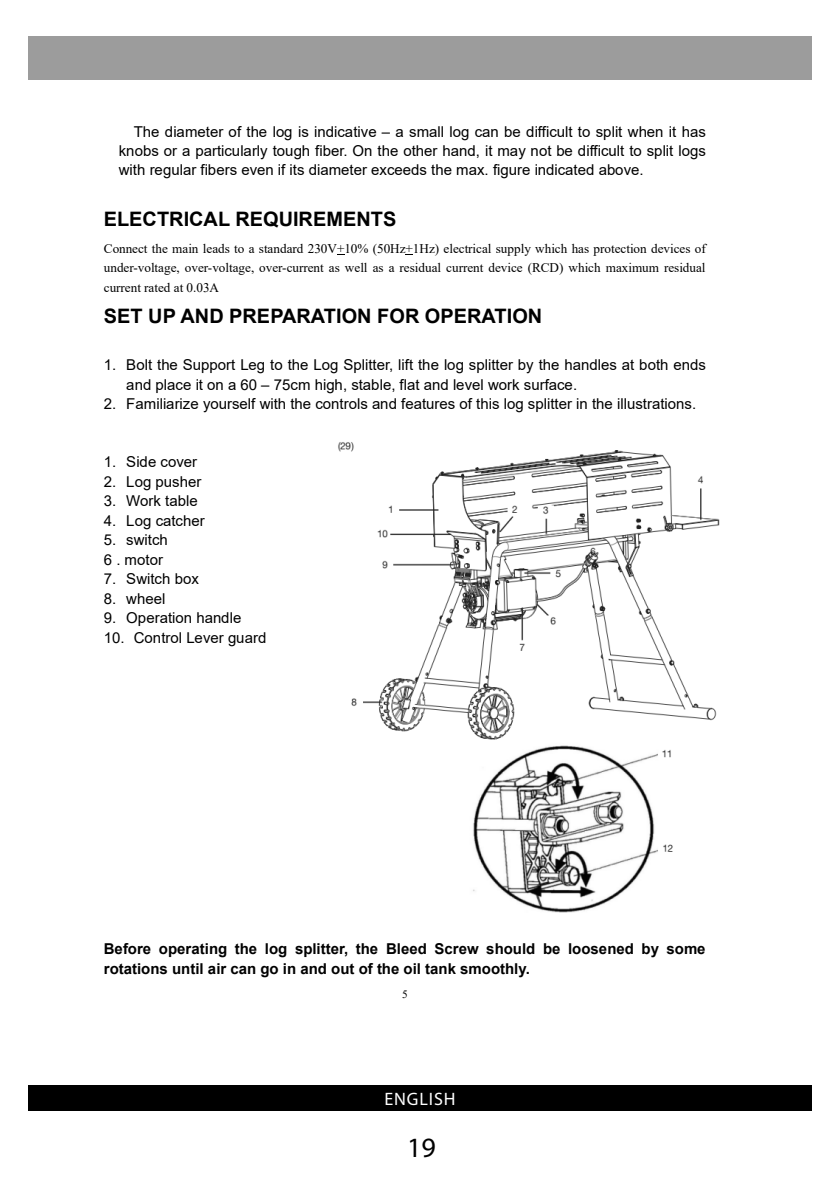
<style>
.page{position:relative;width:840px;height:1191px;background:#fff}
.page>*{position:absolute;margin:0;border:0;box-sizing:border-box;transform-origin:0 0}
.t1{font:28px "Myriad Pro";color:#000}
.t2{font:700 20px "Arial";color:#000}
.t3{font:18px "Myriad Pro";letter-spacing:.05em;color:#fff}
.t4{font:15px/19.4px "Arial";color:#000}
.t5{font:700 15px/19.4px "Arial";color:#000}
.t6{font:13.2px/19.4px "Times New Roman";color:#000;text-align:justify}
.t7{font:11.2px "Times New Roman";color:#000}
</style>
<div class="page">
<div style="left:28px;top:36px;width:783px;height:43px;background:#9c9c9c"></div>
<div style="left:28px;top:1085px;width:783px;height:25px;background:#000"></div>
<img style="left:338px;top:442px;width:382px;height:470px">
<p class="t4" style="left:119px;top:121px;width:588px;text-align:justify;text-indent:15px">The diameter of the log is indicative – a small log can be difficult to split when it has knobs or a particularly tough fiber. On the other hand, it may not be difficult to split logs with regular fibers even if its diameter exceeds the max. figure indicated above.</p>
<p class="t2" style="left:104px;top:205px;width:294px">ELECTRICAL REQUIREMENTS</p>
<p class="t6" style="left:104px;top:238px;width:603px">Connect the main leads to a standard 230V+10% (50Hz+1Hz) electrical supply which has protection devices of under-voltage, over-voltage, over-current as well as a residual current device (RCD) which maximum residual current rated at 0.03A</p>
<p class="t2" style="left:104px;top:302px;width:439px">SET UP AND PREPARATION FOR OPERATION</p>
<p class="t4" style="left:126px;top:355px;width:580px;text-indent:-22px">1. Bolt the Support Leg to the Log Splitter, lift the log splitter by the handles at both ends and place it on a 60 – 75cm high, stable, flat and level work surface.</p>
<p class="t4" style="left:104px;top:394px;width:593px">2. Familiarize yourself with the controls and features of this log splitter in the illustrations.</p>
<p class="t4" style="left:104px;top:452px;width:95px">1. Side cover</p>
<p class="t4" style="left:104px;top:472px;width:99px">2. Log pusher</p>
<p class="t4" style="left:104px;top:491px;width:95px">3. Work table</p>
<p class="t4" style="left:104px;top:511px;width:102px">4. Log catcher</p>
<p class="t4" style="left:104px;top:530px;width:66px">5. switch<br>6 . motor</p>
<p class="t4" style="left:104px;top:569px;width:97px">7. Switch box</p>
<p class="t4" style="left:104px;top:588px;width:63px">8. wheel</p>
<p class="t4" style="left:104px;top:608px;width:139px">9. Operation handle</p>
<p class="t4" style="left:104px;top:627px;width:164px">10. Control Lever guard</p>
<p class="t5" style="left:104px;top:939px;width:603px">Before operating the log splitter, the Bleed Screw should be loosened by some rotations until air can go in and out of the oil tank smoothly.</p>
<p class="t7" style="left:402px;top:986px;width:7px">5</p>
<p class="t3" style="left:384px;top:1087px;width:73px">ENGLISH</p>
<h1 class="t1" style="left:407px;top:1130px;width:30px">19</h1>
</div>
